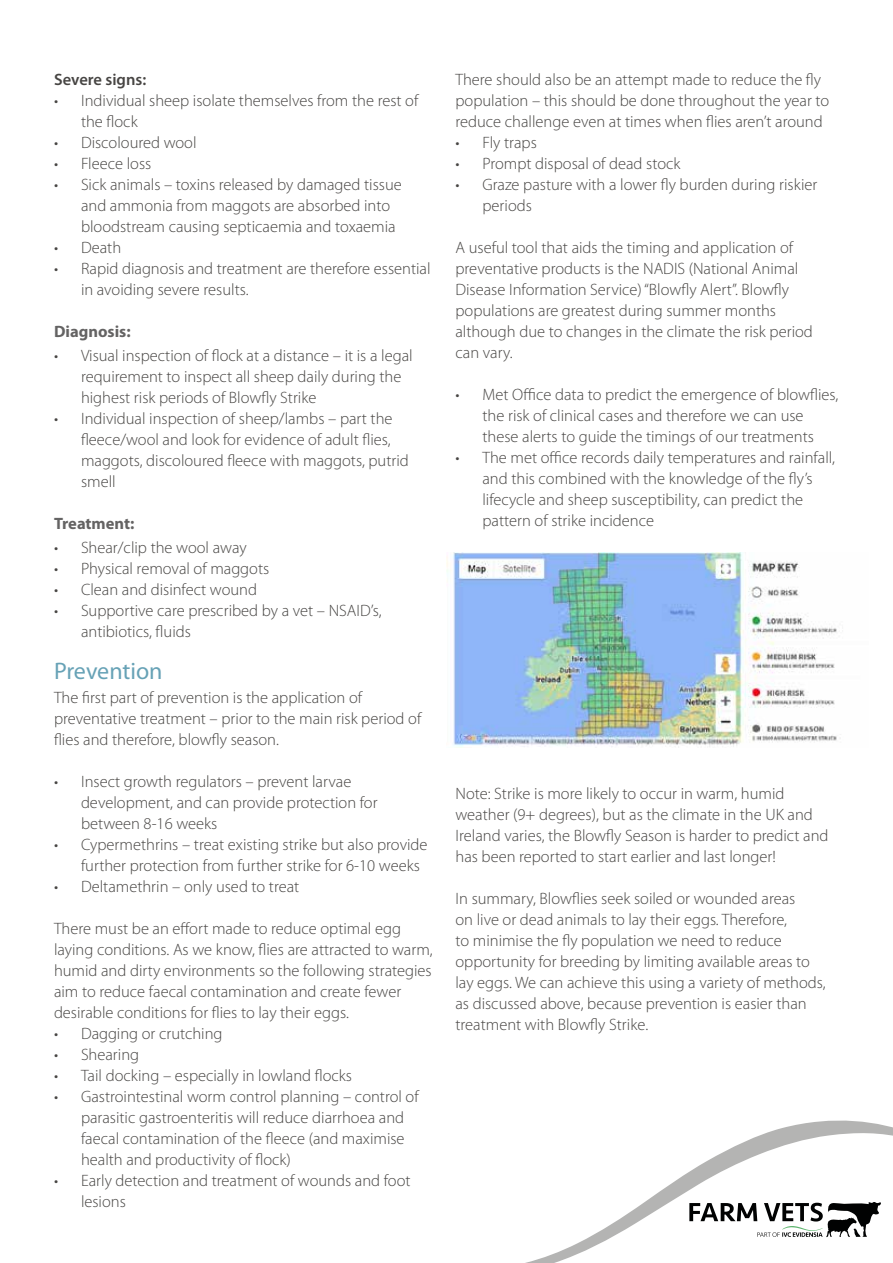
<style>
.page{position:relative;width:893px;height:1263px;background:#fff}
.page>*{position:absolute;margin:0;border:0;box-sizing:border-box;transform-origin:0 0}
.t1{font:24px "Myriad Pro";color:#67a2b6}
.t2{font:300 16.5px/21px "Myriad Pro";color:#474543}
.t3{font:700 16.5px "Myriad Pro";color:#646363}
.t4{font:600 16.5px "Myriad Pro";color:#474543}
</style>
<div class="page">
<svg style="left:525px;top:1120px;width:368px;height:143px"></svg>
<svg style="left:689px;top:1202px;width:192px;height:35px"></svg>
<img style="left:446px;top:553px;width:395px;height:194px">
<p class="t4" style="left:54px;top:70px;width:94px">Severe signs:</p>
<p class="t2" style="left:81px;top:90px;width:339px;text-indent:-27px">• Individual sheep isolate themselves from the rest of the flock</p>
<p class="t2" style="left:54px;top:132px;width:144px">• Discoloured wool</p>
<p class="t2" style="left:54px;top:153px;width:99px">• Fleece loss</p>
<p class="t2" style="left:81px;top:174px;width:322px;text-indent:-27px">• Sick animals – toxins released by damaged tissue and ammonia from maggots are absorbed into bloodstream causing septicaemia and toxaemia</p>
<p class="t2" style="left:54px;top:237px;width:69px">• Death</p>
<p class="t2" style="left:81px;top:258px;width:351px;text-indent:-27px">• Rapid diagnosis and treatment are therefore essential in avoiding severe results.</p>
<p class="t3" style="left:54px;top:322px;width:78px">Diagnosis:</p>
<p class="t2" style="left:81px;top:345px;width:333px;text-indent:-27px">• Visual inspection of flock at a distance – it is a legal requirement to inspect all sheep daily during the highest risk periods of Blowfly Strike</p>
<p class="t2" style="left:81px;top:408px;width:329px;text-indent:-27px">• Individual inspection of sheep/lambs – part the fleece/wool and look for evidence of adult flies, maggots, discoloured fleece with maggots, putrid smell</p>
<p class="t3" style="left:54px;top:514px;width:82px">Treatment:</p>
<p class="t2" style="left:54px;top:537px;width:194px">• Shear/clip the wool away</p>
<p class="t2" style="left:54px;top:558px;width:217px">• Physical removal of maggots</p>
<p class="t2" style="left:54px;top:579px;width:205px">• Clean and disinfect wound</p>
<p class="t2" style="left:81px;top:600px;width:302px;text-indent:-27px">• Supportive care prescribed by a vet – NSAID’s, antibiotics, fluids</p>
<h1 class="t1" style="left:54px;top:658px;width:110px">Prevention</h1>
<p class="t2" style="left:54px;top:687px;width:369px">The first part of prevention is the application of preventative treatment – prior to the main risk period of flies and therefore, blowfly season.</p>
<p class="t2" style="left:81px;top:771px;width:298px;text-indent:-27px">• Insect growth regulators – prevent larvae development, and can provide protection for between 8-16 weeks</p>
<p class="t2" style="left:81px;top:834px;width:348px;text-indent:-27px">• Cypermethrins – treat existing strike but also provide further protection from further strike for 6-10 weeks</p>
<p class="t2" style="left:54px;top:876px;width:247px">• Deltamethrin – only used to treat</p>
<p class="t2" style="left:54px;top:918px;width:380px">There must be an effort made to reduce optimal egg laying conditions. As we know, flies are attracted to warm, humid and dirty environments so the following strategies aim to reduce faecal contamination and create fewer desirable conditions for flies to lay their eggs.</p>
<p class="t2" style="left:54px;top:1023px;width:170px">• Dagging or crutching</p>
<p class="t2" style="left:54px;top:1044px;width:87px">• Shearing</p>
<p class="t2" style="left:54px;top:1065px;width:300px">• Tail docking – especially in lowland flocks</p>
<p class="t2" style="left:81px;top:1086px;width:339px;text-indent:-27px">• Gastrointestinal worm control planning – control of parasitic gastroenteritis will reduce diarrhoea and faecal contamination of the fleece (and maximise health and productivity of flock)</p>
<p class="t2" style="left:81px;top:1170px;width:331px;text-indent:-27px">• Early detection and treatment of wounds and foot lesions</p>
<p class="t2" style="left:455px;top:69px;width:375px">There should also be an attempt made to reduce the fly population – this should be done throughout the year to reduce challenge even at times when flies aren’t around</p>
<p class="t2" style="left:455px;top:132px;width:83px">• Fly traps</p>
<p class="t2" style="left:455px;top:153px;width:226px">• Prompt disposal of dead stock</p>
<p class="t2" style="left:482px;top:174px;width:336px;text-indent:-27px">• Graze pasture with a lower fly burden during riskier periods</p>
<p class="t2" style="left:455px;top:237px;width:359px">A useful tool that aids the timing and application of preventative products is the NADIS (National Animal Disease Information Service) “Blowfly Alert”. Blowfly populations are greatest during summer months although due to changes in the climate the risk period can vary.</p>
<p class="t2" style="left:455px;top:384px;width:384px;text-align:center">• Met Office data to predict the emergence of blowflies, the risk of clinical cases and therefore we can use<br>these alerts to guide the timings of our treatments</p>
<p class="t2" style="left:482px;top:447px;width:354px;text-indent:-27px">• The met office records daily temperatures and rainfall, and this combined with the knowledge of the fly’s lifecycle and sheep susceptibility, can predict the pattern of strike incidence</p>
<p class="t2" style="left:455px;top:783px;width:375px">Note: Strike is more likely to occur in warm, humid weather (9+ degrees), but as the climate in the UK and Ireland varies, the Blowfly Season is harder to predict and has been reported to start earlier and last longer!</p>
<p class="t2" style="left:455px;top:888px;width:372px">In summary, Blowflies seek soiled or wounded areas<br>on live or dead animals to lay their eggs. Therefore,<br>to minimise the fly population we need to reduce opportunity for breeding by limiting available areas to lay eggs. We can achieve this using a variety of methods, as discussed above, because prevention is easier than treatment with Blowfly Strike.</p>
</div>
